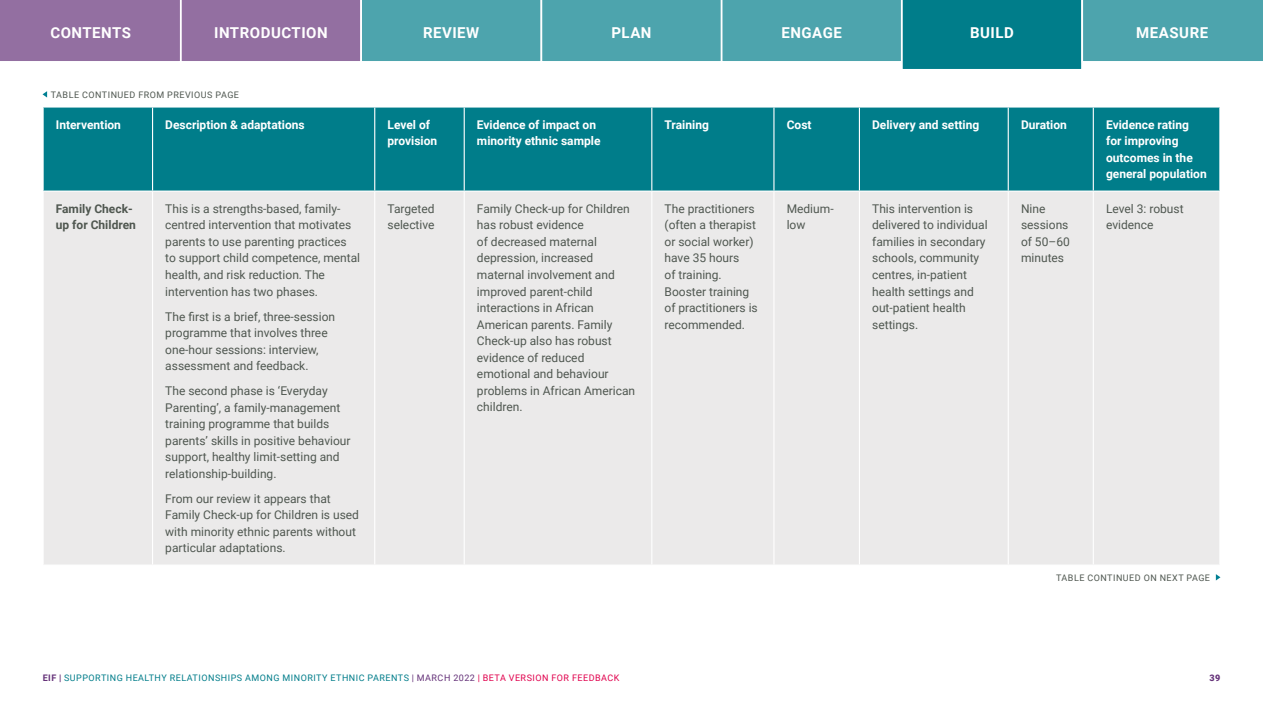
<style>
.page{position:relative;width:1263px;height:710px;background:#fff}
.page>*{position:absolute;margin:0;border:0;box-sizing:border-box;transform-origin:0 0}
.t1{font:700 15px "Roboto";letter-spacing:.035em;color:#fff}
.t2{font:12px/16.5px "Roboto";color:#4f5750}
.t3{font:700 12px/16.5px "Roboto";color:#fff}
.t4{font:700 12px/16.5px "Roboto";color:#4f5750}
.t5{font:9px "Roboto";letter-spacing:.055em;color:#007d8a}
.t6{font:9px "Roboto";letter-spacing:.055em;color:#4f5750}
.t7{font:900 9px "Roboto";color:#653279}
.s1{font-weight:700;color:#653279}
.s2{font-weight:900;color:#653279}
.s3{color:#653279}
.s4{color:#e1004d}
</style>
<div class="page">
<svg style="left:0;top:0;width:1263px;height:69px;background:#669aad"></svg>
<div style="left:44px;top:107px;width:1175px;height:83px;background:#007d8a"></div>
<div style="left:44px;top:192px;width:1175px;height:372px;background:#ebeaea"></div>
<hr style="left:152px;top:107px;width:1px;height:83px;background:#fff">
<hr style="left:374px;top:107px;width:1px;height:83px;background:#fff">
<hr style="left:464px;top:107px;width:1px;height:83px;background:#fff">
<hr style="left:651px;top:107px;width:1px;height:83px;background:#fff">
<hr style="left:773px;top:107px;width:1px;height:83px;background:#fff">
<hr style="left:859px;top:107px;width:1px;height:83px;background:#fff">
<hr style="left:1008px;top:107px;width:1px;height:83px;background:#fff">
<hr style="left:1093px;top:107px;width:1px;height:83px;background:#fff">
<hr style="left:152px;top:191px;width:1px;height:373px;background:#fff">
<hr style="left:374px;top:191px;width:1px;height:373px;background:#fff">
<hr style="left:464px;top:191px;width:1px;height:373px;background:#fff">
<hr style="left:651px;top:191px;width:1px;height:373px;background:#fff">
<hr style="left:773px;top:191px;width:1px;height:373px;background:#fff">
<hr style="left:859px;top:191px;width:1px;height:373px;background:#fff">
<hr style="left:1008px;top:191px;width:1px;height:373px;background:#fff">
<hr style="left:1093px;top:191px;width:1px;height:373px;background:#fff">
<svg style="left:1216px;top:574px;width:4px;height:6px"></svg>
<svg style="left:43px;top:91px;width:4px;height:6px"></svg>
<p class="t1" style="left:50px;top:22px;width:82px">CONTENTS</p>
<p class="t1" style="left:214px;top:22px;width:115px">INTRODUCTION</p>
<p class="t1" style="left:423px;top:22px;width:58px">REVIEW</p>
<p class="t1" style="left:611px;top:22px;width:42px">PLAN</p>
<p class="t1" style="left:781px;top:22px;width:62px">ENGAGE</p>
<p class="t1" style="left:970px;top:22px;width:45px">BUILD</p>
<p class="t1" style="left:1136px;top:22px;width:73px">MEASURE</p>
<p class="t6" style="left:51px;top:88px;width:190px">TABLE CONTINUED FROM PREVIOUS PAGE</p>
<p class="t3" style="left:56px;top:116px;width:67px">Intervention</p>
<p class="t3" style="left:165px;top:116px;width:141px">Description &amp; adaptations</p>
<p class="t3" style="left:387px;top:116px;width:51px">Level of provision</p>
<p class="t3" style="left:477px;top:116px;width:125px">Evidence of impact on minority ethnic sample</p>
<p class="t3" style="left:665px;top:116px;width:46px">Training</p>
<p class="t3" style="left:787px;top:116px;width:26px">Cost</p>
<p class="t3" style="left:872px;top:116px;width:109px">Delivery and setting</p>
<p class="t3" style="left:1021px;top:116px;width:47px">Duration</p>
<p class="t3" style="left:1106px;top:116px;width:102px">Evidence rating for improving outcomes in the general population</p>
<p class="t4" style="left:56px;top:200px;width:82px">Family Check&shy;up for Children</p>
<p class="t2" style="left:165px;top:200px;width:196px">This is a strengths-based, family&shy;centred intervention that motivates parents to use parenting practices to support child competence, mental health, and risk reduction. The intervention has two phases.</p>
<p class="t2" style="left:165px;top:307px;width:171px">The first is a brief, three-session programme that involves three one-hour sessions: interview, assessment and feedback.</p>
<p class="t2" style="left:165px;top:382px;width:187px">The second phase is ‘Everyday<br>Parenting’, a family-management training programme that builds parents’ skills in positive behaviour support, healthy limit-setting and relationship-building.</p>
<p class="t2" style="left:165px;top:489px;width:195px">From our review it appears that<br>Family Check-up for Children is used with minority ethnic parents without particular adaptations.</p>
<p class="t2" style="left:387px;top:200px;width:49px">Targeted selective</p>
<p class="t2" style="left:477px;top:200px;width:160px">Family Check-up for Children has robust evidence<br>of decreased maternal depression, increased maternal involvement and improved parent-child interactions in African<br>American parents. Family<br>Check-up also has robust evidence of reduced emotional and behaviour problems in African American children.</p>
<p class="t2" style="left:665px;top:200px;width:95px">The practitioners (often a therapist or social worker) have 35 hours<br>of training.<br>Booster training of practitioners is recommended.</p>
<p class="t2" style="left:787px;top:200px;width:48px">Medium&shy;low</p>
<p class="t2" style="left:872px;top:200px;width:117px">This intervention is delivered to individual families in secondary schools, community centres, in-patient health settings and out-patient health settings.</p>
<p class="t2" style="left:1021px;top:200px;width:50px">Nine sessions of 50–60 minutes</p>
<p class="t2" style="left:1106px;top:200px;width:79px">Level 3: robust evidence</p>
<p class="t6" style="left:1056px;top:571px;width:156px">TABLE CONTINUED ON NEXT PAGE</p>
<p class="t5" style="left:43px;top:671px;width:578px"><span class="s1">EIF</span> <span class="s2">|</span> SUPPORTING HEALTHY RELATIONSHIPS AMONG MINORITY ETHNIC PARENTS <span class="s3">| MARCH 2022</span> <span class="s4">| BETA VERSION FOR FEEDBACK</span></p>
<p class="t7" style="left:1209px;top:671px;width:12px">39</p>
</div>
